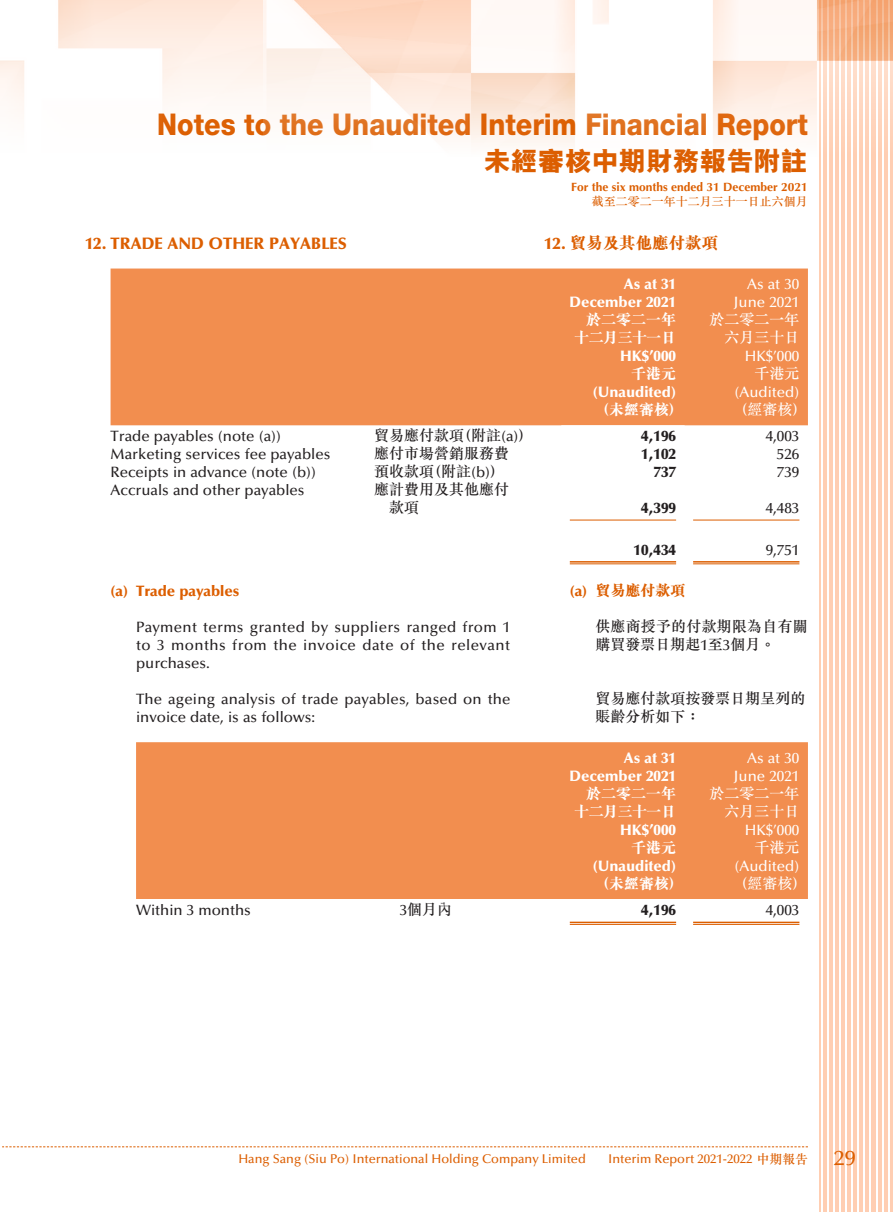
<style>
.page{position:relative;width:893px;height:1212px;background:#fff}
.page>*{position:absolute;margin:0;border:0;box-sizing:border-box;transform-origin:0 0}
.t1{font:800 30px "Helvetica Neue LT Std";color:#dc5e00;scale:.9 1}
.t2{font:800 27px "M Hei HK";color:#dc5e00}
.t3{font:900 16.5px "Optima LT Std";color:#dc5e00}
.t4{font:800 16.5px "M Sung HK";color:#dc5e00}
.t5{font:500 15px/18px "Optima LT Std";color:#231f20;text-align:justify}
.t6{font:500 15px/18px "M Sung HK";color:#231f20}
.t7{font:900 15px/18px "Optima LT Std";color:#fff;text-align:right}
.t8{font:500 15px/18px "Optima LT Std";color:#fff;text-align:right}
.t9{font:500 15px/18px "M Sung HK";color:#fff;text-align:right}
.t10{font:900 15px "Optima LT Std";color:#231f20}
.t11{font:800 15px/18px "M Sung HK";letter-spacing:-.035em;color:#fff;text-align:right}
.t12{font:800 15px "M Sung HK";color:#fff}
.t13{font:900 15px "Optima LT Std";color:#dc5e00}
.t14{font:800 15px "M Sung HK";color:#dc5e00}
.t15{font:500 12.75px "Optima LT Std";color:#dc5e00}
.t16{font:700 12px "Optima LT Std";color:#dc5e00}
.t17{font:500 12px "M Sung HK";color:#dc5e00}
.s1{font-family:"Optima LT Std";font-weight:900}
.s2{font-weight:800}
.s3{font-family:"Optima LT Std"}
.s4{font-family:"M Sung HK"}
.s5{font-size:21px}
</style>
<div class="page">
<div style="left:819px;top:0;width:74px;height:1212px;background:#ffceb2"></div>
<hr style="left:821px;top:0;width:1px;height:1212px;background:#fff">
<hr style="left:827px;top:0;width:2px;height:1212px;background:#fff">
<hr style="left:833px;top:0;width:2px;height:1212px;background:#fff">
<hr style="left:839px;top:0;width:2px;height:1212px;background:#fff">
<hr style="left:845px;top:0;width:2px;height:1212px;background:#fff">
<hr style="left:851px;top:0;width:2px;height:1212px;background:#fff">
<hr style="left:857px;top:0;width:2px;height:1212px;background:#fff">
<hr style="left:864px;top:0;width:1px;height:1212px;background:#fff">
<hr style="left:870px;top:0;width:1px;height:1212px;background:#fff">
<hr style="left:876px;top:0;width:1px;height:1212px;background:#fff">
<hr style="left:882px;top:0;width:1px;height:1212px;background:#fff">
<hr style="left:888px;top:0;width:1px;height:1212px;background:#fff">
<img style="left:0;top:0;width:264px;height:281px">
<img style="left:264px;top:0;width:629px;height:281px">
<svg style="left:2px;top:1146px;width:806px;height:1px"></svg>
<div style="left:111px;top:268px;width:697px;height:157px;background:#f28e4f"></div>
<svg style="left:561px;top:425px;width:124px;height:139px"></svg>
<hr style="left:570px;top:520px;width:106px;height:1px;background:#dc5e00">
<hr style="left:693px;top:520px;width:106px;height:1px;background:#dc5e00">
<hr style="left:570px;top:561px;width:106px;height:2px;background:#dc5e00">
<hr style="left:570px;top:564px;width:106px;height:1px;background:#dc5e00">
<hr style="left:693px;top:561px;width:106px;height:2px;background:#dc5e00">
<hr style="left:693px;top:564px;width:106px;height:1px;background:#dc5e00">
<div style="left:136px;top:742px;width:672px;height:157px;background:#f28e4f"></div>
<svg style="left:569px;top:921px;width:108px;height:4px"></svg>
<hr style="left:570px;top:922px;width:106px;height:1px;background:#dc5e00">
<hr style="left:570px;top:924px;width:106px;height:1px;background:#dc5e00">
<hr style="left:693px;top:922px;width:106px;height:1px;background:#dc5e00">
<hr style="left:693px;top:924px;width:106px;height:1px;background:#dc5e00">
<h1 class="t1" style="left:157px;top:107px;width:724px">Notes to the Unaudited Interim Financial Report</h1>
<h2 class="t2" style="left:484px;top:143px;width:325px">未經審核中期財務報告附註</h2>
<p class="t16" style="left:571px;top:180px;width:238px">For the six months ended 31 December 2021</p>
<p class="t17" style="left:592px;top:193px;width:217px">截至二零二一年十二月三十一日止六個月</p>
<p class="t3" style="left:85px;top:233px;width:263px">12. TRADE AND OTHER PAYABLES</p>
<p class="t4" style="left:544px;top:231px;width:176px"><span class="s1">12.</span> 貿易及其他應付款項</p>
<p class="t7" style="left:569px;top:275px;width:108px">As at 31<br>December 2021</p>
<p class="t11" style="left:574px;top:310px;width:103px">於二零二一年十二月三十一日</p>
<p class="t7" style="left:620px;top:347px;width:57px">HK$’000</p>
<p class="t12" style="left:631px;top:363px;width:46px">千港元</p>
<p class="t7" style="left:593px;top:383px;width:85px">(Unaudited)</p>
<p class="t12" style="left:595px;top:399px;width:89px">（未經審核）</p>
<p class="t8" style="left:734px;top:275px;width:67px">As at 30<br>June 2021</p>
<p class="t9" style="left:709px;top:310px;width:91px">於二零<span class="s2">二一</span>年六月三十日</p>
<p class="t8" style="left:745px;top:347px;width:56px">HK$’000</p>
<p class="t9" style="left:754px;top:364px;width:46px">千港元</p>
<p class="t8" style="left:734px;top:383px;width:66px">(Audited)</p>
<p class="t9" style="left:734px;top:400px;width:74px">（經審核）</p>
<p class="t5" style="left:111px;top:428px;width:172px">Trade payables (note (a))</p>
<p class="t6" style="left:374px;top:426px;width:160px">貿易應付款項（附註<span class="s3">(a)</span>）</p>
<p class="t10" style="left:641px;top:427px;width:36px">4,196</p>
<p class="t5" style="left:766px;top:428px;width:35px">4,003</p>
<p class="t5" style="left:111px;top:446px;width:221px">Marketing services fee payables</p>
<p class="t6" style="left:374px;top:444px;width:136px">應付市場營銷服務費</p>
<p class="t10" style="left:641px;top:445px;width:36px">1,102</p>
<p class="t5" style="left:777px;top:446px;width:24px">526</p>
<p class="t5" style="left:111px;top:464px;width:207px">Receipts in advance (note (b))</p>
<p class="t6" style="left:374px;top:462px;width:131px">預收款項（附註<span class="s3">(b)</span>）</p>
<p class="t10" style="left:654px;top:463px;width:24px">737</p>
<p class="t5" style="left:777px;top:464px;width:24px">739</p>
<p class="t5" style="left:111px;top:482px;width:196px">Accruals and other payables</p>
<p class="t6" style="left:389px;top:480px;width:122px;text-indent:-15px">應計費用及其他應付款項</p>
<p class="t10" style="left:641px;top:499px;width:36px">4,399</p>
<p class="t5" style="left:766px;top:500px;width:35px">4,483</p>
<p class="t10" style="left:634px;top:541px;width:44px">10,434</p>
<p class="t5" style="left:766px;top:541px;width:35px">9,751</p>
<p class="t13" style="left:111px;top:582px;width:130px">(a) Trade payables</p>
<p class="t5" style="left:136px;top:619px;width:376px">Payment terms granted by suppliers ranged from 1 to 3 months from the invoice date of the relevant purchases.</p>
<p class="t5" style="left:136px;top:691px;width:376px">The ageing analysis of trade payables, based on the invoice date, is as follows:</p>
<p class="t14" style="left:570px;top:580px;width:117px"><span class="s1">(a)</span> 貿易應付款項</p>
<p class="t6" style="left:595px;top:617px;width:214px">供應商授予的付款期限為自有關購買發票日期起<span class="s3">1</span>至<span class="s3">3</span>個月。</p>
<p class="t6" style="left:595px;top:689px;width:212px">貿易應付款項按發票日期呈列的賬齡分析如下：</p>
<p class="t7" style="left:569px;top:749px;width:108px">As at 31<br>December 2021</p>
<p class="t11" style="left:574px;top:783px;width:103px">於二零二一年十二月三十一日</p>
<p class="t7" style="left:620px;top:821px;width:57px">HK$’000</p>
<p class="t12" style="left:631px;top:836px;width:46px">千港元</p>
<p class="t7" style="left:593px;top:857px;width:85px">(Unaudited)</p>
<p class="t12" style="left:595px;top:872px;width:89px">（未經審核）</p>
<p class="t8" style="left:734px;top:749px;width:67px">As at 30<br>June 2021</p>
<p class="t9" style="left:709px;top:784px;width:91px">於二零<span class="s2">二一</span>年六月三十日</p>
<p class="t8" style="left:745px;top:821px;width:56px">HK$’000</p>
<p class="t9" style="left:754px;top:838px;width:46px">千港元</p>
<p class="t8" style="left:734px;top:857px;width:66px">(Audited)</p>
<p class="t9" style="left:734px;top:874px;width:74px">（經審核）</p>
<p class="t5" style="left:136px;top:901px;width:116px">Within 3 months</p>
<p class="t6" style="left:400px;top:900px;width:54px"><span class="s3">3</span>個月內</p>
<p class="t10" style="left:641px;top:901px;width:36px">4,196</p>
<p class="t5" style="left:766px;top:901px;width:35px">4,003</p>
<p class="t15" style="left:238px;top:1152px;width:349px">Hang Sang (Siu Po) International Holding Company Limited</p>
<p class="t15" style="left:608px;top:1152px;width:249px">Interim Report 2021-2022 <span class="s4">中期報告</span> <span class="s5">29</span></p>
</div>
